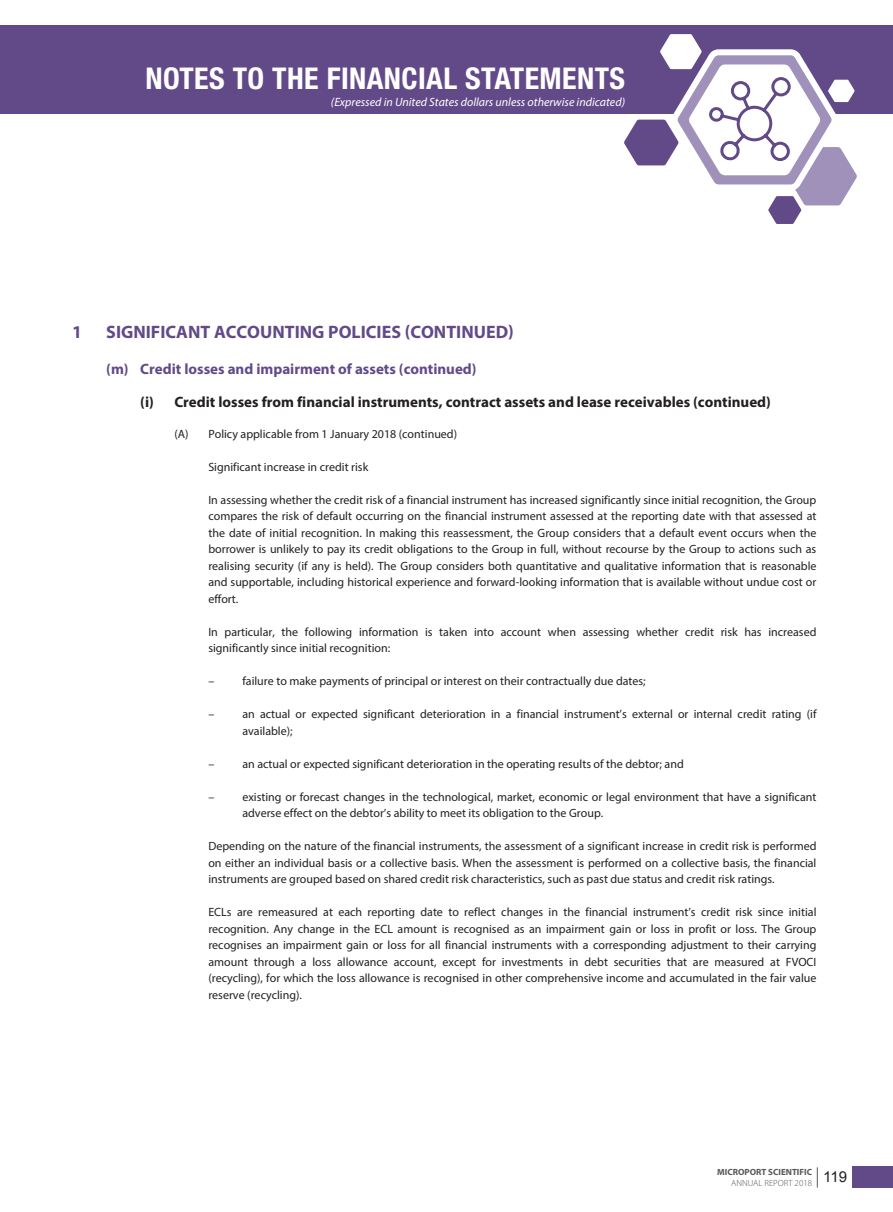
<style>
.page{position:relative;width:893px;height:1212px;background:#fff}
.page>*{position:absolute;margin:0;border:0;box-sizing:border-box;transform-origin:0 0}
.t1{font:700 condensed 30px "Helvetica Neue LT Std";letter-spacing:.015em;color:#fff}
.t2{font:700 18px "Myriad Pro";color:#624a88}
.t3{font:700 15px "Myriad Pro";color:#231f20}
.t4{font:700 15px "Myriad Pro";color:#624a88}
.t5{font:15px "Arial";color:#231f20}
.t6{font:12px/16.5px "Myriad Pro";color:#231f20;text-align:justify}
.t7{font:italic 12px "Myriad Pro";color:#fff}
.t8{font:700 9px "Myriad Pro";color:#57585a}
.t9{font:300 9px "Myriad Pro";color:#57585a}
</style>
<div class="page">
<div style="left:0;top:26px;width:893px;height:88px;background:#624a88"></div>
<svg style="left:817px;top:1167px;width:1px;height:20px"></svg>
<div style="left:852px;top:1166px;width:41px;height:21px;background:#624a88"></div>
<svg style="left:624px;top:34px;width:233px;height:190px"></svg>
<h1 class="t1" style="left:145px;top:60px;width:481px">NOTES TO THE FINANCIAL STATEMENTS</h1>
<p class="t7" style="left:331px;top:94px;width:296px">(Expressed in United States dollars unless otherwise indicated)</p>
<h2 class="t2" style="left:72px;top:320px;width:11px">1</h2>
<h2 class="t2" style="left:106px;top:320px;width:409px">Significant accounting policies (continued)</h2>
<p class="t4" style="left:106px;top:359px;width:372px">(m) Credit losses and impairment of assets (continued)</p>
<p class="t3" style="left:140px;top:392px;width:632px">(i) Credit losses from financial instruments, contract assets and lease receivables (continued)</p>
<p class="t6" style="left:174px;top:425px;width:284px">(A) Policy applicable from 1 January 2018 (continued)</p>
<p class="t6" style="left:208px;top:458px;width:161px">Significant increase in credit risk</p>
<p class="t6" style="left:208px;top:491px;width:610px">In assessing whether the credit risk of a financial instrument has increased significantly since initial recognition, the Group compares the risk of default occurring on the financial instrument assessed at the reporting date with that assessed at the date of initial recognition. In making this reassessment, the Group considers that a default event occurs when the borrower is unlikely to pay its credit obligations to the Group in full, without recourse by the Group to actions such as realising security (if any is held). The Group considers both quantitative and qualitative information that is reasonable and supportable, including historical experience and forward-looking information that is available without undue cost or effort.</p>
<p class="t6" style="left:208px;top:623px;width:610px">In particular, the following information is taken into account when assessing whether credit risk has increased significantly since initial recognition:</p>
<p class="t6" style="left:208px;top:672px;width:439px">– failure to make payments of principal or interest on their contractually due dates;</p>
<p class="t6" style="left:242px;top:705px;width:576px;text-indent:-34px">– an actual or expected significant deterioration in a financial instrument’s external or internal credit rating (if available);</p>
<p class="t6" style="left:208px;top:755px;width:477px">– an actual or expected significant deterioration in the operating results of the debtor; and</p>
<p class="t6" style="left:242px;top:788px;width:576px;text-indent:-34px">– existing or forecast changes in the technological, market, economic or legal environment that have a significant adverse effect on the debtor’s ability to meet its obligation to the Group.</p>
<p class="t6" style="left:208px;top:837px;width:610px">Depending on the nature of the financial instruments, the assessment of a significant increase in credit risk is performed on either an individual basis or a collective basis. When the assessment is performed on a collective basis, the financial instruments are grouped based on shared credit risk characteristics, such as past due status and credit risk ratings.</p>
<p class="t6" style="left:208px;top:903px;width:610px">ECLs are remeasured at each reporting date to reflect changes in the financial instrument’s credit risk since initial recognition. Any change in the ECL amount is recognised as an impairment gain or loss in profit or loss. The Group recognises an impairment gain or loss for all financial instruments with a corresponding adjustment to their carrying amount through a loss allowance account, except for investments in debt securities that are measured at FVOCI (recycling), for which the loss allowance is recognised in other comprehensive income and accumulated in the fair value reserve (recycling).</p>
<p class="t8" style="left:717px;top:1166px;width:97px">Microport Scientific</p>
<p class="t9" style="left:731px;top:1177px;width:83px">ANNUAL REPORT 2018</p>
<p class="t5" style="left:823px;top:1167px;width:25px">119</p>
</div>
